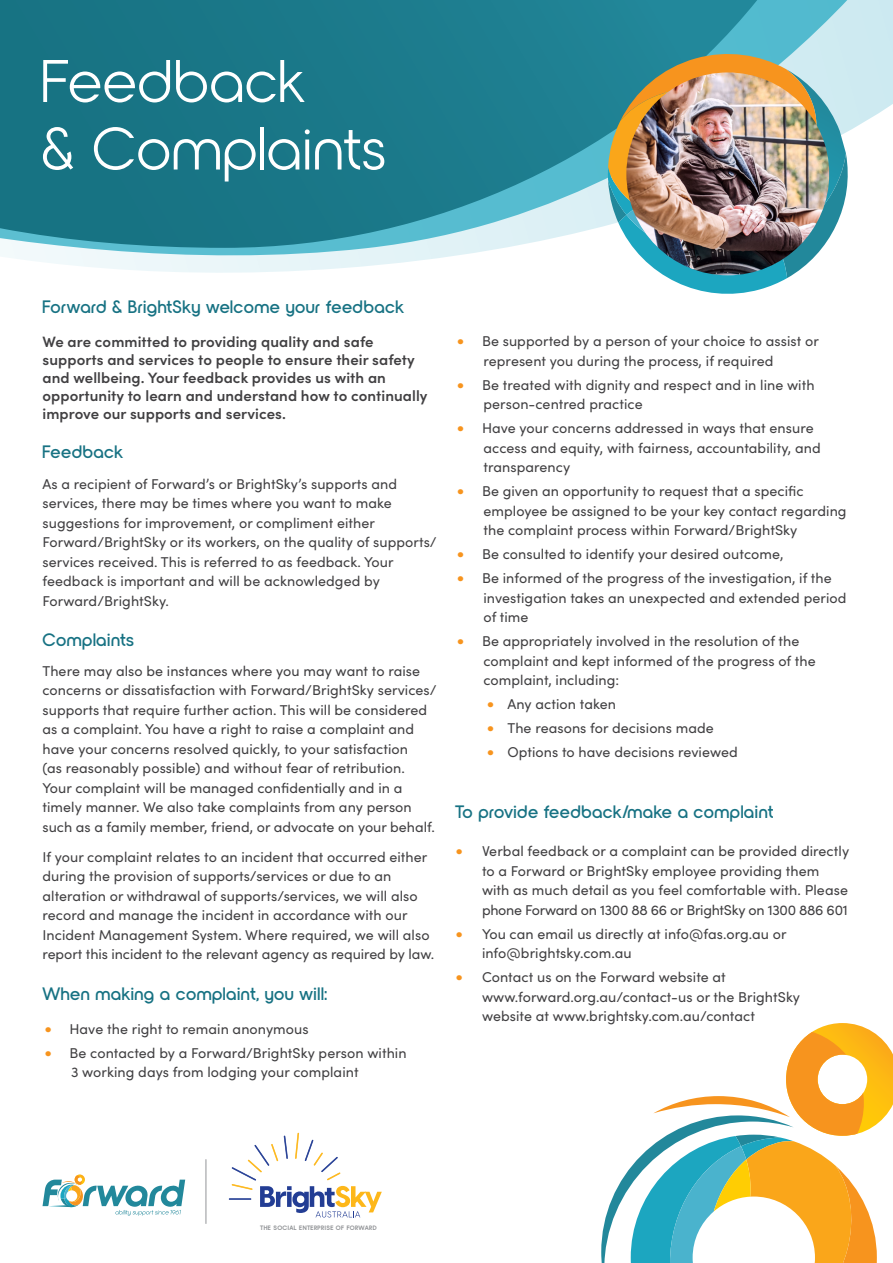
<style>
.page{position:relative;width:893px;height:1263px;background:#fff}
.page>*{position:absolute;margin:0;border:0;box-sizing:border-box;transform-origin:0 0}
.t1{font:60px/67.5px "Nordique Pro";letter-spacing:.02em;color:#fff}
.t2{font:600 18px "Nordique Pro";letter-spacing:.025em;color:#177283}
.t3{font:600 15px/18px "Sofia Pro";letter-spacing:.005em;color:#414042}
.t4{font:14.25px/19.5px "Sofia Pro";letter-spacing:.005em;color:#414042}
.t5{font:700 6.45px "Nordique Pro";letter-spacing:.06em;color:#939598}
.s1{font-size:18px;color:#f7941e}
</style>
<div class="page">
<svg style="left:9px;top:257px;width:435px;height:16px;fill:#edf7fa"></svg>
<svg style="left:0;top:0;width:893px;height:257px"></svg>
<svg style="left:0;top:0;width:757px;height:248px;background:#278292"></svg>
<svg style="left:608px;top:50px;width:247px;height:244px"></svg>
<img style="left:626px;top:72px;width:203px;height:203px;border-radius:101px">
<svg style="left:601px;top:1023px;width:292px;height:240px"></svg>
<svg style="left:43px;top:1174px;width:142px;height:42px"></svg>
<hr style="left:206px;top:1159px;width:1px;height:64px;background:#939598">
<svg style="left:229px;top:1133px;width:153px;height:84px"></svg>
<h1 class="t1" style="left:41px;top:48px;width:346px">Feedback<br>&amp; Complaints</h1>
<p class="t2" style="left:43px;top:296px;width:363px">Forward &amp; BrightSky welcome your feedback</p>
<p class="t3" style="left:43px;top:332px;width:387px">We are committed to providing quality and safe supports and services to people to ensure their safety and wellbeing. Your feedback provides us with an opportunity to learn and understand how to continually improve our supports and services.</p>
<p class="t2" style="left:43px;top:441px;width:82px">Feedback</p>
<p class="t4" style="left:43px;top:473px;width:396px">As a recipient of Forward’s or BrightSky’s supports and services, there may be times where you want to make suggestions for improvement, or compliment either Forward/BrightSky or its workers, on the quality of supports/ services received. This is referred to as feedback. Your feedback is important and will be acknowledged by Forward/BrightSky.</p>
<p class="t2" style="left:43px;top:629px;width:93px">Complaints</p>
<p class="t4" style="left:43px;top:660px;width:396px">There may also be instances where you may want to raise concerns or dissatisfaction with Forward/BrightSky services/ supports that require further action. This will be considered as a complaint. You have a right to raise a complaint and have your concerns resolved quickly, to your satisfaction<br>(as reasonably possible) and without fear of retribution.<br>Your complaint will be managed confidentially and in a timely manner. We also take complaints from any person such as a family member, friend, or advocate on your behalf.</p>
<p class="t4" style="left:43px;top:846px;width:393px">If your complaint relates to an incident that occurred either during the provision of supports/services or due to an alteration or withdrawal of supports/services, we will also record and manage the incident in accordance with our Incident Management System. Where required, we will also report this incident to the relevant agency as required by law.</p>
<p class="t2" style="left:43px;top:983px;width:286px">When making a complaint, you will:</p>
<p class="t4" style="left:44px;top:1018px;width:266px"><span class="s1">•</span> Have the right to remain anonymous</p>
<p class="t4" style="left:71px;top:1042px;width:337px;text-indent:-27px"><span class="s1">•</span> Be contacted by a Forward/BrightSky person within<br>3 working days from lodging your complaint</p>
<p class="t4" style="left:483px;top:331px;width:337px;text-indent:-27px"><span class="s1">•</span> Be supported by a person of your choice to assist or represent you during the process, if required</p>
<p class="t4" style="left:483px;top:374px;width:333px;text-indent:-27px"><span class="s1">•</span> Be treated with dignity and respect and in line with person-centred practice</p>
<p class="t4" style="left:483px;top:418px;width:339px;text-indent:-27px"><span class="s1">•</span> Have your concerns addressed in ways that ensure access and equity, with fairness, accountability, and transparency</p>
<p class="t4" style="left:483px;top:481px;width:365px;text-indent:-27px"><span class="s1">•</span> Be given an opportunity to request that a specific employee be assigned to be your key contact regarding the complaint process within Forward/BrightSky</p>
<p class="t4" style="left:456px;top:544px;width:329px"><span class="s1">•</span> Be consulted to identify your desired outcome,</p>
<p class="t4" style="left:483px;top:568px;width:364px;text-indent:-27px"><span class="s1">•</span> Be informed of the progress of the investigation, if the investigation takes an unexpected and extended period of time</p>
<p class="t4" style="left:483px;top:631px;width:334px;text-indent:-27px"><span class="s1">•</span> Be appropriately involved in the resolution of the complaint and kept informed of the progress of the complaint, including:</p>
<p class="t4" style="left:486px;top:694px;width:131px"><span class="s1">•</span> Any action taken</p>
<p class="t4" style="left:486px;top:718px;width:229px"><span class="s1">•</span> The reasons for decisions made</p>
<p class="t4" style="left:486px;top:742px;width:253px"><span class="s1">•</span> Options to have decisions reviewed</p>
<p class="t2" style="left:455px;top:802px;width:320px">To provide feedback/make a complaint</p>
<p class="t4" style="left:482px;top:841px;width:369px;text-indent:-27px"><span class="s1">•</span> Verbal feedback or a complaint can be provided directly to a Forward or BrightSky employee providing them with as much detail as you feel comfortable with. Please phone Forward on 1300 88 66 or BrightSky on 1300 886 601</p>
<p class="t4" style="left:482px;top:923px;width:306px;text-indent:-27px"><span class="s1">•</span> You can email us directly at info@fas.org.au or info@brightsky.com.au</p>
<p class="t4" style="left:482px;top:967px;width:320px;text-indent:-27px"><span class="s1">•</span> Contact us on the Forward website at www.forward.org.au/contact-us or the BrightSky website at www.brightsky.com.au/contact</p>
<p class="t5" style="left:260px;top:1224px;width:118px">THE SOCIAL ENTERPRISE OF FORWARD</p>
</div>
